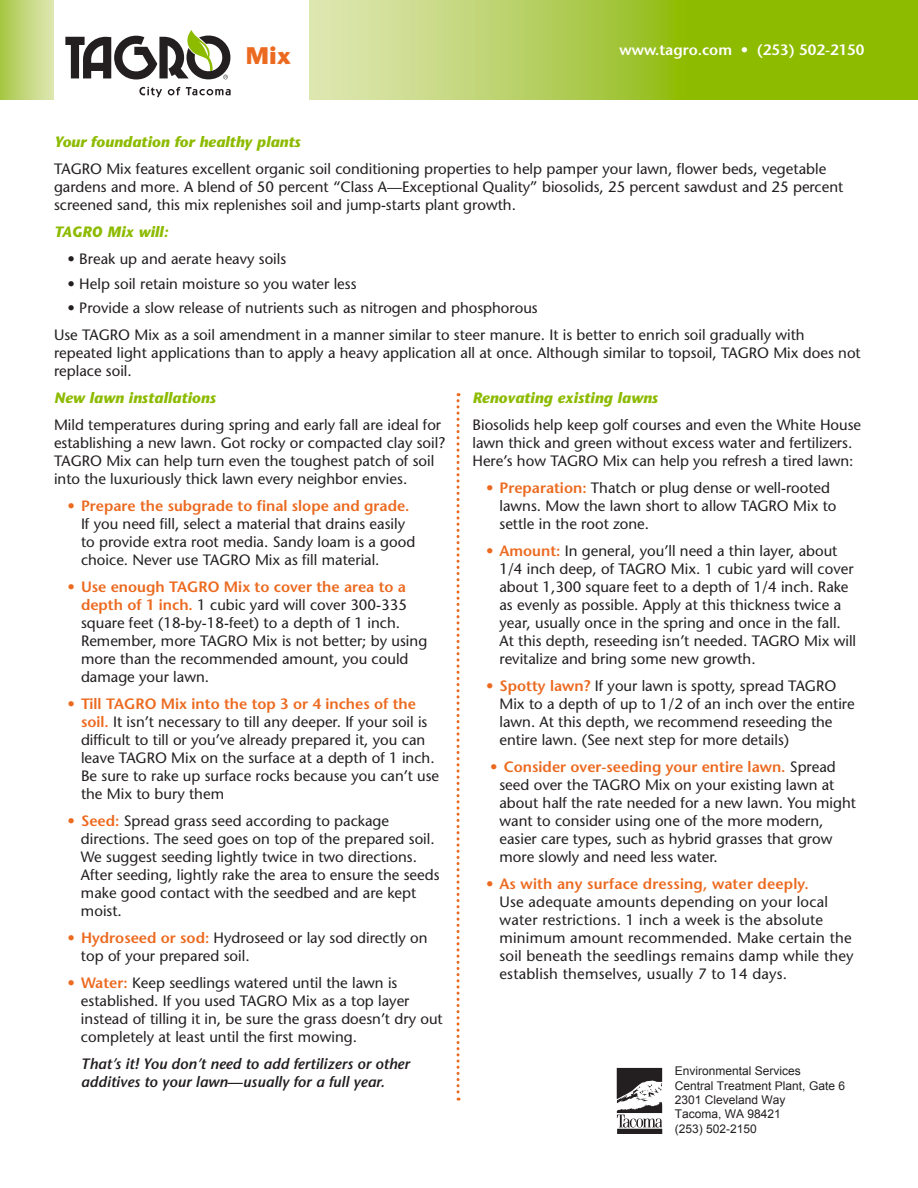
<style>
.page{position:relative;width:918px;height:1188px;background:#fff}
.page>*{position:absolute;margin:0;border:0;box-sizing:border-box;transform-origin:0 0}
.t1{font:700 24px "Stone Sans";color:#ec6a20}
.body{font:500 15px/18px "Stone Sans Std";color:#231f20}
.body-2{font:italic 700 15px "Stone Sans";color:#8dbb00}
.body-3{font:italic 600 15px/18px "Stone Sans Std";color:#231f20}
.t2{font:600 15px "Stone Sans Std";color:#fff}
.body-4{font:12px/14.4px "Arial";color:#231f20}
.s1{font-weight:600;color:#ec6a20}
</style>
<div class="page">
<svg style="left:139px;top:87px;width:23px;height:10px"></svg>
<svg style="left:168px;top:87px;width:63px;height:8px"></svg>
<svg style="left:65px;top:30px;width:165px;height:50px"></svg>
<div style="left:0;top:0;width:54px;height:100px;background:linear-gradient(to right,#a7c746,#dfe7b4)"></div>
<svg style="left:310px;top:0;width:608px;height:100px;background:#a9c942"></svg>
<img style="left:617px;top:1068px;width:46px;height:66px">
<svg style="left:457px;top:393px;width:3px;height:708px"></svg>
<p class="t1" style="left:246px;top:41px;width:47px">Mix</p>
<p class="t2" style="left:620px;top:41px;width:246px">www.tagro.com • (253) 502-2150</p>
<p class="body-2" style="left:54px;top:133px;width:248px">Your foundation for healthy plants</p>
<p class="body" style="left:54px;top:160px;width:791px">TAGRO Mix features excellent organic soil conditioning properties to help pamper your lawn, flower beds, vegetable gardens and more. A blend of 50 percent “Class A—Exceptional Quality” biosolids, 25 percent sawdust and 25 percent screened sand, this mix replenishes soil and jump-starts plant growth.</p>
<p class="body-2" style="left:54px;top:223px;width:116px">TAGRO Mix will:</p>
<p class="body" style="left:68px;top:250px;width:220px">• Break up and aerate heavy soils</p>
<p class="body" style="left:68px;top:275px;width:291px">• Help soil retain moisture so you water less</p>
<p class="body" style="left:68px;top:299px;width:472px">• Provide a slow release of nutrients such as nitrogen and phosphorous</p>
<p class="body" style="left:54px;top:326px;width:808px">Use TAGRO Mix as a soil amendment in a manner similar to steer manure. It is better to enrich soil gradually with repeated light applications than to apply a heavy application all at once. Although similar to topsoil, TAGRO Mix does not replace soil.</p>
<p class="body-2" style="left:54px;top:389px;width:163px">New lawn installations</p>
<p class="body" style="left:54px;top:416px;width:393px">Mild temperatures during spring and early fall are ideal for establishing a new lawn. Got rocky or compacted clay soil?<br>TAGRO Mix can help turn even the toughest patch of soil into the luxuriously thick lawn every neighbor envies.</p>
<p class="body" style="left:81px;top:497px;width:336px;text-indent:-14px"><span class="s1">• Prepare the subgrade to final slope and grade.<br></span>If you need fill, select a material that drains easily to provide extra root media. Sandy loam is a good choice. Never use TAGRO Mix as fill material.</p>
<p class="body" style="left:81px;top:578px;width:348px;text-indent:-14px"><span class="s1">• Use enough TAGRO Mix to cover the area to a depth of 1 inch.</span> 1 cubic yard will cover 300-335 square feet (18-by-18-feet) to a depth of 1 inch.<br>Remember, more TAGRO Mix is not better; by using more than the recommended amount, you could damage your lawn.</p>
<p class="body" style="left:81px;top:695px;width:360px;text-indent:-14px"><span class="s1">• Till TAGRO Mix into the top 3 or 4 inches of the soil.</span> It isn’t necessary to till any deeper. If your soil is difficult to till or you’ve already prepared it, you can leave TAGRO Mix on the surface at a depth of 1 inch.<br>Be sure to rake up surface rocks because you can’t use the Mix to bury them</p>
<p class="body" style="left:81px;top:812px;width:360px;text-indent:-13px"><span class="s1">• Seed:</span> Spread grass seed according to package directions. The seed goes on top of the prepared soil.<br>We suggest seeding lightly twice in two directions.<br>After seeding, lightly rake the area to ensure the seeds make good contact with the seedbed and are kept moist.</p>
<p class="body" style="left:81px;top:929px;width:348px;text-indent:-13px"><span class="s1">• Hydroseed or sod:</span> Hydroseed or lay sod directly on top of your prepared soil.</p>
<p class="body" style="left:81px;top:974px;width:363px;text-indent:-13px"><span class="s1">• Water:</span> Keep seedlings watered until the lawn is established. If you used TAGRO Mix as a top layer instead of tilling it in, be sure the grass doesn’t dry out completely at least until the first mowing.</p>
<p class="body-3" style="left:81px;top:1055px;width:330px">That’s it! You don’t need to add fertilizers or other additives to your lawn—usually for a full year.</p>
<p class="body-2" style="left:472px;top:389px;width:187px">Renovating existing lawns</p>
<p class="body" style="left:472px;top:416px;width:390px">Biosolids help keep golf courses and even the White House lawn thick and green without excess water and fertilizers.<br>Here’s how TAGRO Mix can help you refresh a tired lawn:</p>
<p class="body" style="left:499px;top:479px;width:339px;text-indent:-13px"><span class="s1">• Preparation:</span> Thatch or plug dense or well-rooted lawns. Mow the lawn short to allow TAGRO Mix to settle in the root zone.</p>
<p class="body" style="left:499px;top:542px;width:358px;text-indent:-13px"><span class="s1">• Amount:</span> In general, you’ll need a thin layer, about 1/4 inch deep, of TAGRO Mix. 1 cubic yard will cover about 1,300 square feet to a depth of 1/4 inch. Rake as evenly as possible. Apply at this thickness twice a year, usually once in the spring and once in the fall.<br>At this depth, reseeding isn’t needed. TAGRO Mix will revitalize and bring some new growth.</p>
<p class="body" style="left:499px;top:677px;width:357px;text-indent:-13px"><span class="s1">• Spotty lawn?</span> If your lawn is spotty, spread TAGRO Mix to a depth of up to 1/2 of an inch over the entire lawn. At this depth, we recommend reseeding the entire lawn. (See next step for more details)</p>
<p class="body" style="left:499px;top:758px;width:358px;text-indent:-9px"><span class="s1">• Consider over-seeding your entire lawn.</span> Spread seed over the TAGRO Mix on your existing lawn at about half the rate needed for a new lawn. You might want to consider using one of the more modern, easier care types, such as hybrid grasses that grow more slowly and need less water.</p>
<p class="body" style="left:500px;top:875px;width:356px;text-indent:-14px"><span class="s1">• As with any surface dressing, water deeply.<br></span>Use adequate amounts depending on your local water restrictions. 1 inch a week is the absolute minimum amount recommended. Make certain the soil beneath the seedlings remains damp while they establish themselves, usually 7 to 14 days.</p>
<p class="body-4" style="left:675px;top:1064px;width:172px">Environmental Services<br>Central Treatment Plant, Gate 6<br>2301 Cleveland Way<br>Tacoma, WA 98421<br>(253) 502-2150</p>
</div>
